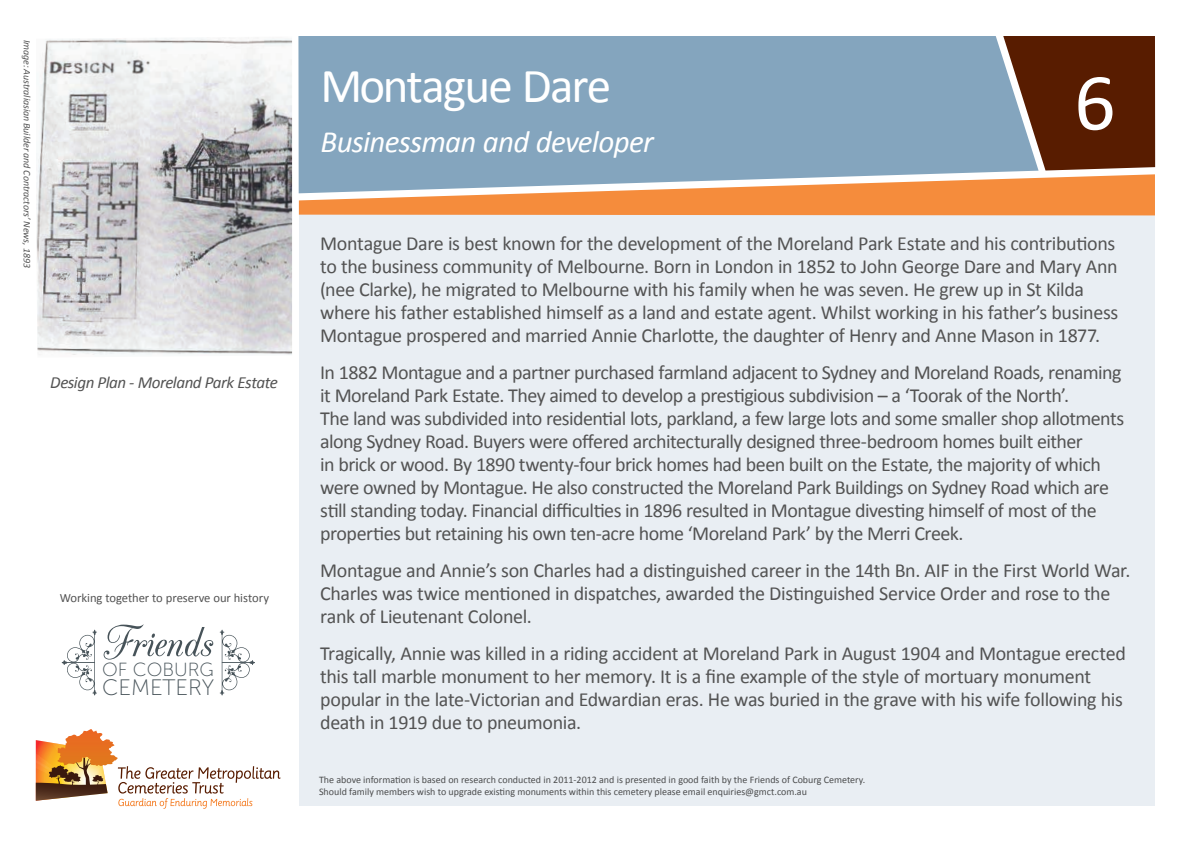
<style>
.page{position:relative;width:1191px;height:842px;background:#fff}
.page>*{position:absolute;margin:0;border:0;box-sizing:border-box;transform-origin:0 0}
.t1{font:82px "Calibri";color:#fff}
.t2{font:51.3px "CAC Champagne";letter-spacing:-.005em;color:#475359}
.t3{font:49px "Calibri";letter-spacing:-.04em;color:#fff}
.t4{font:italic 31px "Calibri";letter-spacing:-.02em;color:#fff}
.t5{font:22.3px "Museo Sans 100";letter-spacing:-.005em;color:#475359}
.t6{font:20px/23px "Calibri";letter-spacing:-.02em;color:#535353}
.t7{font:19px "Museo Sans 100";color:#475359}
.t8{font:italic 17px "Calibri";letter-spacing:-.03em;color:#535353}
.t9{font:12.6px "Calibri";letter-spacing:-.005em;color:#535353}
.t10{font:10px/12px "Calibri";color:#4b4c4d}
.t11{font:italic 10px "Calibri";letter-spacing:-.01em;color:#535353}
</style>
<div class="page">
<div style="left:299px;top:201px;width:856px;height:605px;background:#e9eef3"></div>
<svg style="left:299px;top:36px;width:856px;height:179px;background:#969597"></svg>
<svg style="left:36px;top:729px;width:244px;height:80px"></svg>
<svg style="left:220px;top:629px;width:35px;height:67px"></svg>
<svg style="left:62px;top:629px;width:35px;height:67px"></svg>
<img style="left:36px;top:37px;width:256px;height:318px">
<p class="t11" style="left:34px;top:40px;width:229px;rotate:90deg">Image: Australiasian Builder and Contractors’ News, 1893</p>
<p class="t8" style="left:50px;top:371px;width:229px">Design Plan - Moreland Park Estate</p>
<p class="t9" style="left:60px;top:590px;width:211px">Working together to preserve our history</p>
<h2 class="t2" style="left:103px;top:617px;width:111px">Friends</h2>
<p class="t7" style="left:102px;top:660px;width:113px">OF COBURG</p>
<p class="t5" style="left:102px;top:676px;width:113px">CEMETERY</p>
<h3 class="t3" style="left:320px;top:55px;width:292px">Montague Dare</h3>
<h3 class="t4" style="left:320px;top:121px;width:335px">Businessman and developer</h3>
<h1 class="t1" style="left:1074px;top:50px;width:43px">6</h1>
<p class="t6" style="left:320px;top:231px;width:799px">Montague Dare is best known for the development of the Moreland Park Estate and his contributions to the business community of Melbourne. Born in London in 1852 to John George Dare and Mary Ann (nee Clarke), he migrated to Melbourne with his family when he was seven. He grew up in St Kilda where his father established himself as a land and estate agent. Whilst working in his father’s business Montague prospered and married Annie Charlotte, the daughter of Henry and Anne Mason in 1877.</p>
<p class="t6" style="left:320px;top:361px;width:805px">In 1882 Montague and a partner purchased farmland adjacent to Sydney and Moreland Roads, renaming it Moreland Park Estate. They aimed to develop a prestigious subdivision – a ‘Toorak of the North’.<br>The land was subdivided into residential lots, parkland, a few large lots and some smaller shop allotments along Sydney Road. Buyers were offered architecturally designed three-bedroom homes built either<br>in brick or wood. By 1890 twenty-four brick homes had been built on the Estate, the majority of which were owned by Montague. He also constructed the Moreland Park Buildings on Sydney Road which are still standing today. Financial difficulties in 1896 resulted in Montague divesting himself of most of the properties but retaining his own ten-acre home ‘Moreland Park’ by the Merri Creek.</p>
<p class="t6" style="left:320px;top:559px;width:812px">Montague and Annie’s son Charles had a distinguished career in the 14th Bn. AIF in the First World War.<br>Charles was twice mentioned in dispatches, awarded the Distinguished Service Order and rose to the rank of Lieutenant Colonel.</p>
<p class="t6" style="left:320px;top:642px;width:807px">Tragically, Annie was killed in a riding accident at Moreland Park in August 1904 and Montague erected this tall marble monument to her memory. It is a fine example of the style of mortuary monument popular in the late-Victorian and Edwardian eras. He was buried in the grave with his wife following his death in 1919 due to pneumonia.</p>
<p class="t10" style="left:319px;top:773px;width:547px">The above information is based on research conducted in 2011-2012 and is presented in good faith by the Friends of Coburg Cemetery.<br>Should family members wish to upgrade existing monuments within this cemetery please email enquiries@gmct.com.au</p>
</div>
